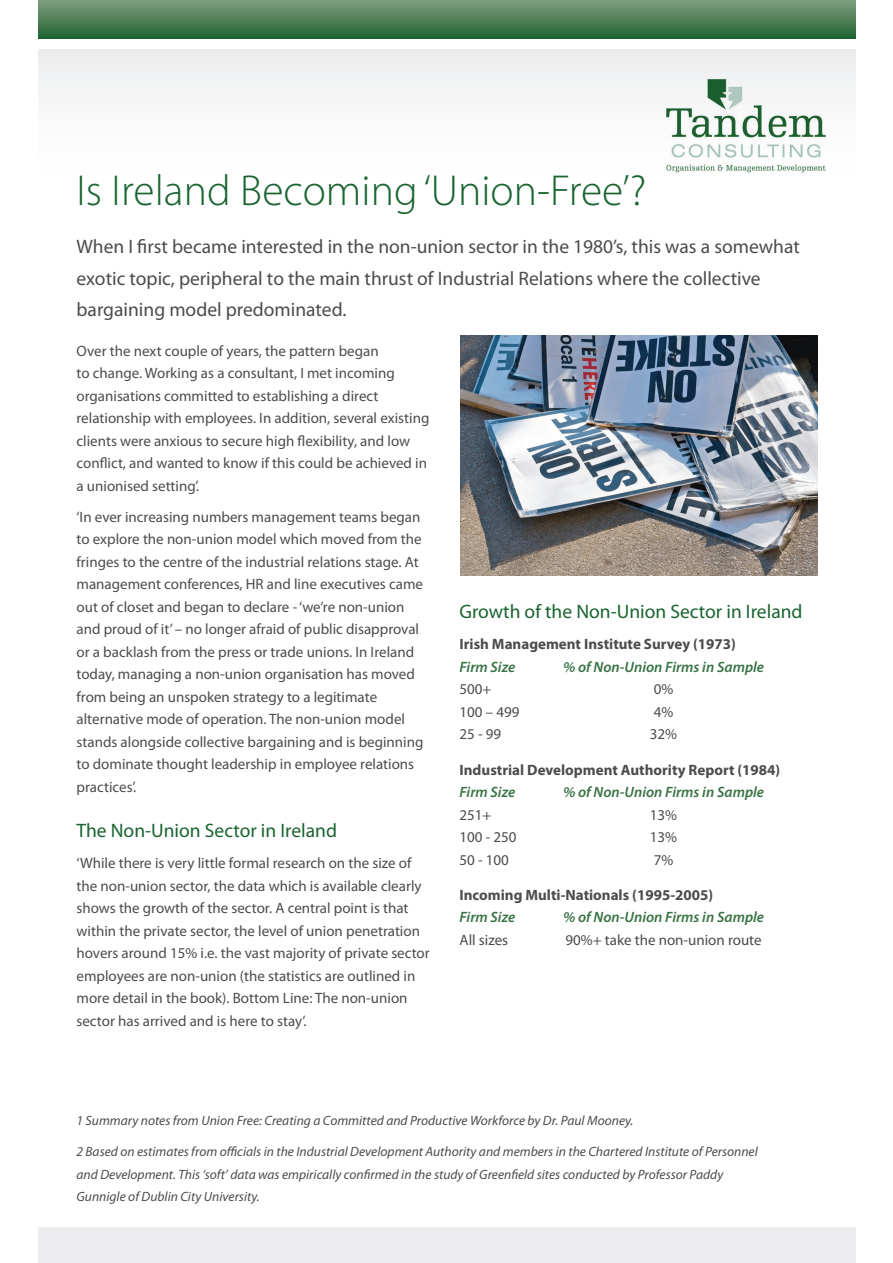
<style>
.page{position:relative;width:893px;height:1263px;background:#fff}
.page>*{position:absolute;margin:0;border:0;box-sizing:border-box;transform-origin:0 0}
.t1{font:300 43.5px "Myriad Pro";color:#196431}
.t2{font:19.5px/31.5px "Myriad Pro";color:#4b4c4d}
.t3{font:19.5px "Myriad Pro";color:#196431}
.t4{font:15px/22.5px "Myriad Pro";color:#4b4c4d}
.t5{font:700 15px "Myriad Pro";color:#4b4c4d}
.t6{font:italic 600 15px "Myriad Pro";color:#387345}
.t7{font:italic 13.5px/22.5px "Myriad Pro";color:#4b4c4d}
</style>
<div class="page">
<div style="left:38px;top:49px;width:817px;height:145px;background:#f9f9f9"></div>
<div style="left:38px;top:0;width:817px;height:38px;background:linear-gradient(to bottom,#829e7e,#226634)"></div>
<div style="left:38px;top:1228px;width:817px;height:35px;background:#ececee"></div>
<img style="left:666px;top:78px;width:160px;height:95px">
<img style="left:460px;top:336px;width:358px;height:239px">
<h1 class="t1" style="left:77px;top:164px;width:571px">Is Ireland Becoming ‘Union-Free’?</h1>
<h2 class="t2" style="left:77px;top:231px;width:725px">When I first became interested in the non-union sector in the 1980’s, this was a somewhat exotic topic, peripheral to the main thrust of Industrial Relations where the collective bargaining model predominated.</h2>
<p class="t4" style="left:77px;top:339px;width:354px">Over the next couple of years, the pattern began<br>to change. Working as a consultant, I met incoming organisations committed to establishing a direct relationship with employees. In addition, several existing clients were anxious to secure high flexibility, and low conflict, and wanted to know if this could be achieved in a unionised setting’.</p>
<p class="t4" style="left:77px;top:505px;width:348px">‘In ever increasing numbers management teams began to explore the non-union model which moved from the fringes to the centre of the industrial relations stage. At management conferences, HR and line executives came out of closet and began to declare - ‘we’re non-union and proud of it’ – no longer afraid of public disapproval or a backlash from the press or trade unions. In Ireland today, managing a non-union organisation has moved from being an unspoken strategy to a legitimate alternative mode of operation. The non-union model stands alongside collective bargaining and is beginning to dominate thought leadership in employee relations practices’.</p>
<h2 class="t3" style="left:77px;top:819px;width:262px">The Non-Union Sector in Ireland</h2>
<p class="t4" style="left:77px;top:852px;width:355px">‘While there is very little formal research on the size of the non-union sector, the data which is available clearly shows the growth of the sector. A central point is that within the private sector, the level of union penetration hovers around 15% i.e. the vast majority of private sector employees are non-union (the statistics are outlined in more detail in the book). Bottom Line: The non-union sector has arrived and is here to stay’.</p>
<h2 class="t3" style="left:459px;top:600px;width:345px">Growth of the Non-Union Sector in Ireland</h2>
<p class="t5" style="left:459px;top:634px;width:278px">Irish Management Institute Survey (1973)</p>
<p class="t6" style="left:459px;top:657px;width:57px">Firm Size</p>
<p class="t6" style="left:563px;top:657px;width:203px">% of Non-Union Firms in Sample</p>
<p class="t4" style="left:459px;top:678px;width:34px">500+</p>
<p class="t4" style="left:654px;top:678px;width:21px">0%</p>
<p class="t4" style="left:459px;top:700px;width:62px">100 – 499</p>
<p class="t4" style="left:654px;top:700px;width:21px">4%</p>
<p class="t4" style="left:459px;top:723px;width:43px">25 - 99</p>
<p class="t4" style="left:650px;top:723px;width:29px">32%</p>
<p class="t5" style="left:459px;top:760px;width:322px">Industrial Development Authority Report (1984)</p>
<p class="t6" style="left:459px;top:782px;width:57px">Firm Size</p>
<p class="t6" style="left:563px;top:782px;width:203px">% of Non-Union Firms in Sample</p>
<p class="t4" style="left:459px;top:803px;width:34px">251+</p>
<p class="t4" style="left:650px;top:803px;width:29px">13%</p>
<p class="t4" style="left:459px;top:826px;width:59px">100 - 250</p>
<p class="t4" style="left:650px;top:826px;width:29px">13%</p>
<p class="t4" style="left:459px;top:848px;width:51px">50 - 100</p>
<p class="t4" style="left:654px;top:848px;width:21px">7%</p>
<p class="t5" style="left:459px;top:885px;width:255px">Incoming Multi-Nationals (1995-2005)</p>
<p class="t6" style="left:459px;top:908px;width:57px">Firm Size</p>
<p class="t6" style="left:563px;top:908px;width:203px">% of Non-Union Firms in Sample</p>
<p class="t4" style="left:459px;top:928px;width:50px">All sizes</p>
<p class="t4" style="left:565px;top:928px;width:198px">90%+ take the non-union route</p>
<p class="t7" style="left:77px;top:1109px;width:558px">1 Summary notes from Union Free: Creating a Committed and Productive Workforce by Dr. Paul Mooney.</p>
<p class="t7" style="left:77px;top:1140px;width:683px">2 Based on estimates from officials in the Industrial Development Authority and members in the Chartered Institute of Personnel and Development. This ‘soft’ data was empirically confirmed in the study of Greenfield sites conducted by Professor Paddy<br>Gunnigle of Dublin City University.</p>
</div>
